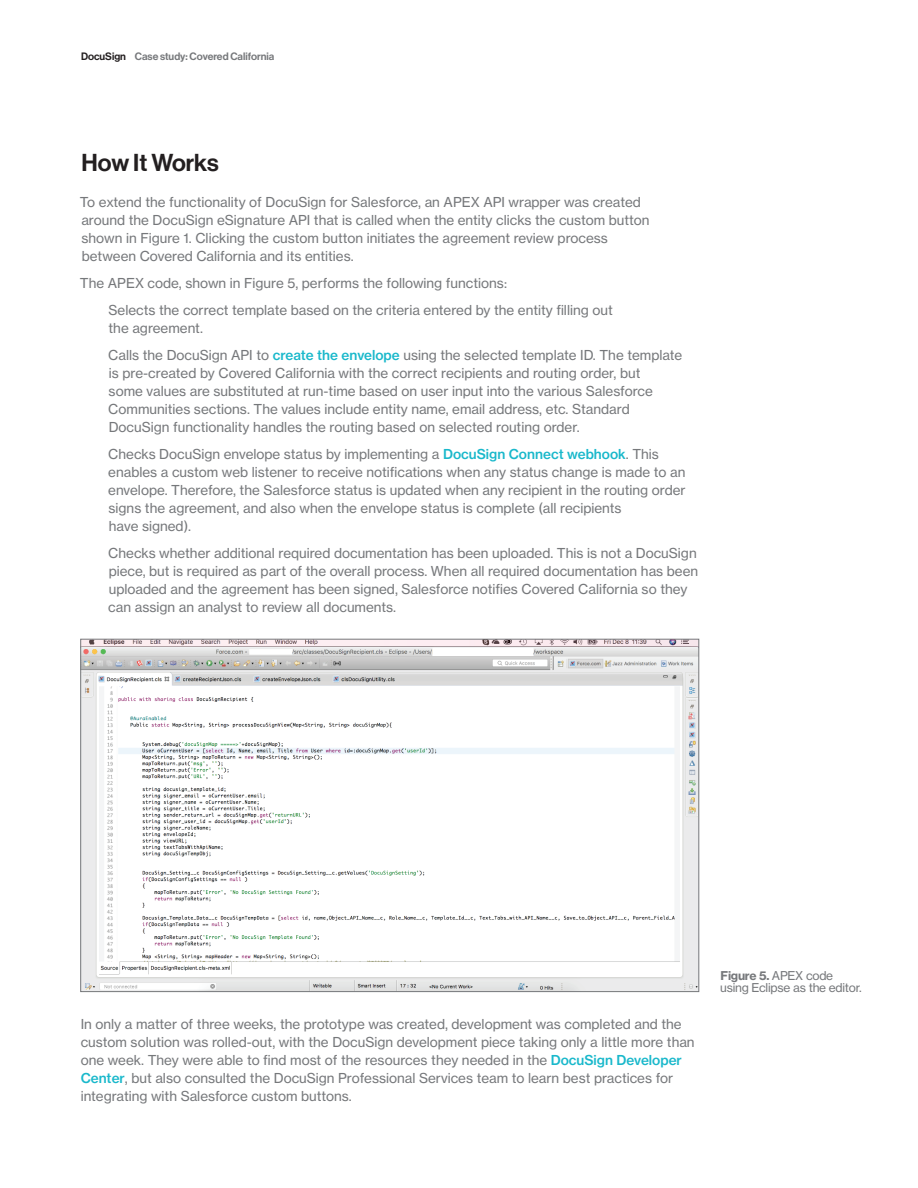
<style>
.page{position:relative;width:918px;height:1188px;background:#fff}
.page>*{position:absolute;margin:0;border:0;box-sizing:border-box;transform-origin:0 0}
.t1{font:24px "N Haas Grotesk DS Std 65 Md";color:#231f20}
.text{font:13.5px/18px "N Haas Grotesk TX Std 55 Rg";color:#76787b}
.sidebar_text_tight{font:12px/12.8px "N Haas Grotesk TX Std 55 Rg";letter-spacing:-.02em;color:#76787b}
.t2{font:10.5px "N Haas Grotesk DS Std 65 Md";color:#76787b}
.s1{color:#231f20}
.s2{font-family:"N Haas Grotesk TX Std 65 Md";color:#19b8cb}
.s3{font-family:"N Haas Grotesk TX Std 75 Bd"}
</style>
<div class="page">
<img style="left:83px;top:641px;width:614px;height:349px">
<p class="t2" style="left:81px;top:50px;width:195px"><span class="s1">DocuSign</span> Case study: Covered California</p>
<h2 class="t1" style="left:82px;top:149px;width:139px">How It Works</h2>
<p class="text" style="left:80px;top:193px;width:571px">To extend the functionality of DocuSign for Salesforce, an APEX API wrapper was created around the DocuSign eSignature API that is called when the entity clicks the custom button shown in Figure 1. Clicking the custom button initiates the agreement review process between Covered California and its entities.</p>
<p class="text" style="left:80px;top:274px;width:429px">The APEX code, shown in Figure 5, performs the following functions:</p>
<p class="text" style="left:109px;top:301px;width:506px">Selects the correct template based on the criteria entered by the entity filling out the agreement.</p>
<p class="text" style="left:108px;top:346px;width:576px">Calls the DocuSign API to <span class="s2">create the envelope</span> using the selected template ID. The template is pre-created by Covered California with the correct recipients and routing order, but<br>some values are substituted at run-time based on user input into the various Salesforce Communities sections. The values include entity name, email address, etc. Standard DocuSign functionality handles the routing based on selected routing order.</p>
<p class="text" style="left:108px;top:445px;width:579px">Checks DocuSign envelope status by implementing a <span class="s2">DocuSign Connect webhook</span>. This enables a custom web listener to receive notifications when any status change is made to an envelope. Therefore, the Salesforce status is updated when any recipient in the routing order signs the agreement, and also when the envelope status is complete (all recipients<br>have signed).</p>
<p class="text" style="left:108px;top:544px;width:591px">Checks whether additional required documentation has been uploaded. This is not a DocuSign piece, but is required as part of the overall process. When all required documentation has been uploaded and the agreement has been signed, Salesforce notifies Covered California so they can assign an analyst to review all documents.</p>
<p class="text" style="left:81px;top:1015px;width:615px">In only a matter of three weeks, the prototype was created, development was completed and the custom solution was rolled-out, with the DocuSign development piece taking only a little more than one week. They were able to find most of the resources they needed in the <span class="s2">DocuSign Developer Center</span>, but also consulted the DocuSign Professional Services team to learn best practices for integrating with Salesforce custom buttons.</p>
<p class="sidebar_text_tight" style="left:720px;top:969px;width:143px"><span class="s3">Figure 5.</span> APEX code using Eclipse as the editor.</p>
</div>
